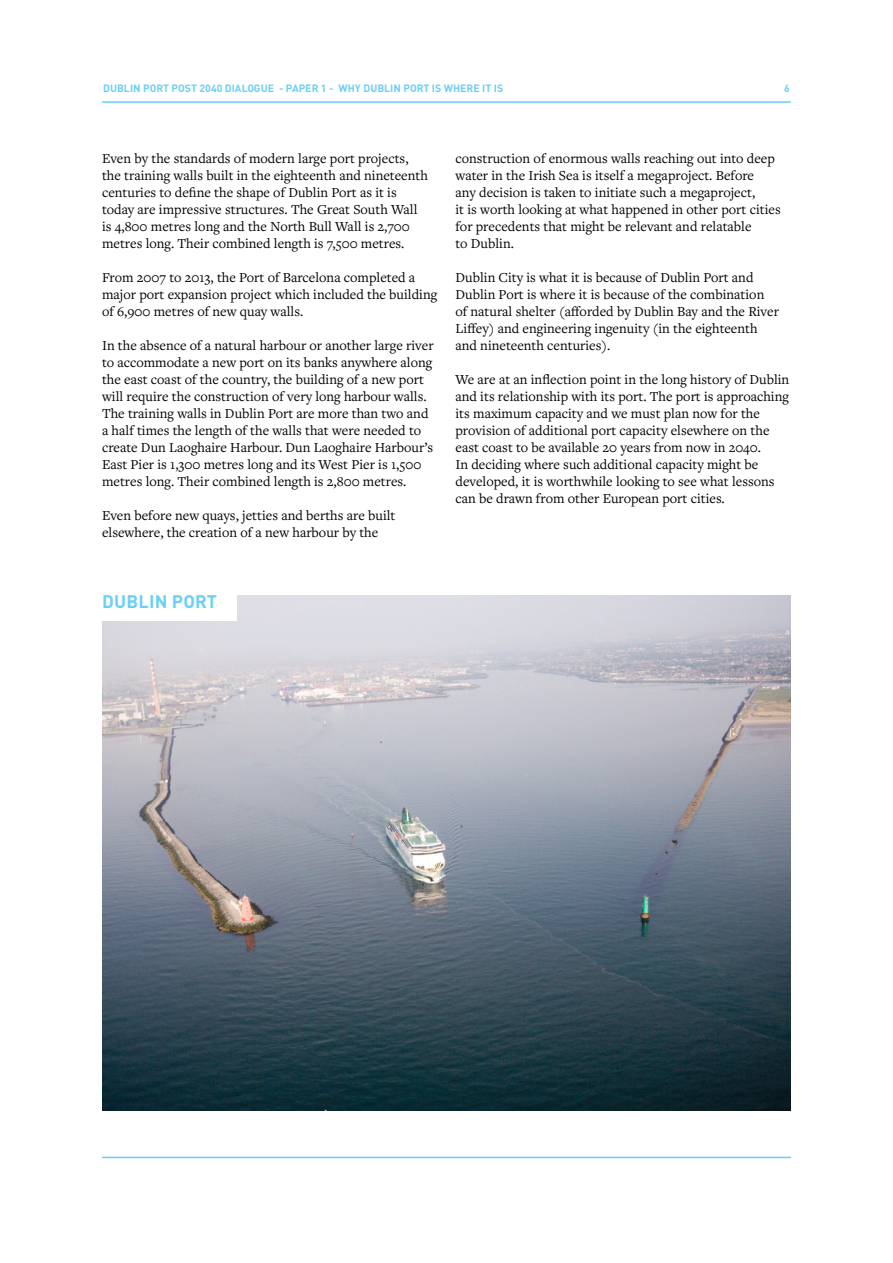
<style>
.page{position:relative;width:893px;height:1263px;background:#fff}
.page>*{position:absolute;margin:0;border:0;box-sizing:border-box;transform-origin:0 0}
.t1{font:700 18px "DIN Pro";letter-spacing:.01em;color:#6acff6}
.t2{font:14.25px/17px "Freight Text Pro";color:#000}
.t3{font:700 10.5px "DIN Pro";color:#6acff6}
</style>
<div class="page">
<hr style="left:102px;top:101px;width:689px;height:2px;background:#6acff6">
<img style="left:102px;top:595px;width:689px;height:515px">
<hr style="left:102px;top:1157px;width:689px;height:1px;background:#6acff6">
<div style="left:89px;top:577px;width:148px;height:43px;background:#fff"></div>
<p class="t3" style="left:103px;top:80px;width:402px">DUBLIN PORT POST 2040 DIALOGUE - PAPER 1 - WHY DUBLIN PORT IS WHERE IT IS</p>
<p class="t3" style="left:784px;top:80px;width:7px">6</p>
<p class="t2" style="left:102px;top:149px;width:327px">Even by the standards of modern large port projects, the training walls built in the eighteenth and nineteenth centuries to define the shape of Dublin Port as it is today are impressive structures. The Great South Wall is 4,800 metres long and the North Bull Wall is 2,700 metres long. Their combined length is 7,500 metres.</p>
<p class="t2" style="left:102px;top:269px;width:337px">From 2007 to 2013, the Port of Barcelona completed a major port expansion project which included the building of 6,900 metres of new quay walls.</p>
<p class="t2" style="left:102px;top:337px;width:333px">In the absence of a natural harbour or another large river to accommodate a new port on its banks anywhere along the east coast of the country, the building of a new port will require the construction of very long harbour walls.<br>The training walls in Dublin Port are more than two and a half times the length of the walls that were needed to create Dun Laoghaire Harbour. Dun Laoghaire Harbour’s East Pier is 1,300 metres long and its West Pier is 1,500 metres long. Their combined length is 2,800 metres.</p>
<p class="t2" style="left:102px;top:507px;width:295px">Even before new quays, jetties and berths are built elsewhere, the creation of a new harbour by the</p>
<p class="t2" style="left:455px;top:150px;width:327px">construction of enormous walls reaching out into deep water in the Irish Sea is itself a megaproject. Before<br>any decision is taken to initiate such a megaproject,<br>it is worth looking at what happened in other port cities for precedents that might be relevant and relatable<br>to Dublin.</p>
<p class="t2" style="left:455px;top:269px;width:325px">Dublin City is what it is because of Dublin Port and Dublin Port is where it is because of the combination of natural shelter (afforded by Dublin Bay and the River Liffey) and engineering ingenuity (in the eighteenth and nineteenth centuries).</p>
<p class="t2" style="left:455px;top:371px;width:335px">We are at an inflection point in the long history of Dublin and its relationship with its port. The port is approaching its maximum capacity and we must plan now for the provision of additional port capacity elsewhere on the east coast to be available 20 years from now in 2040.<br>In deciding where such additional capacity might be developed, it is worthwhile looking to see what lessons can be drawn from other European port cities.</p>
<p class="t1" style="left:102px;top:586px;width:116px">DUBLIN PORT</p>
</div>
